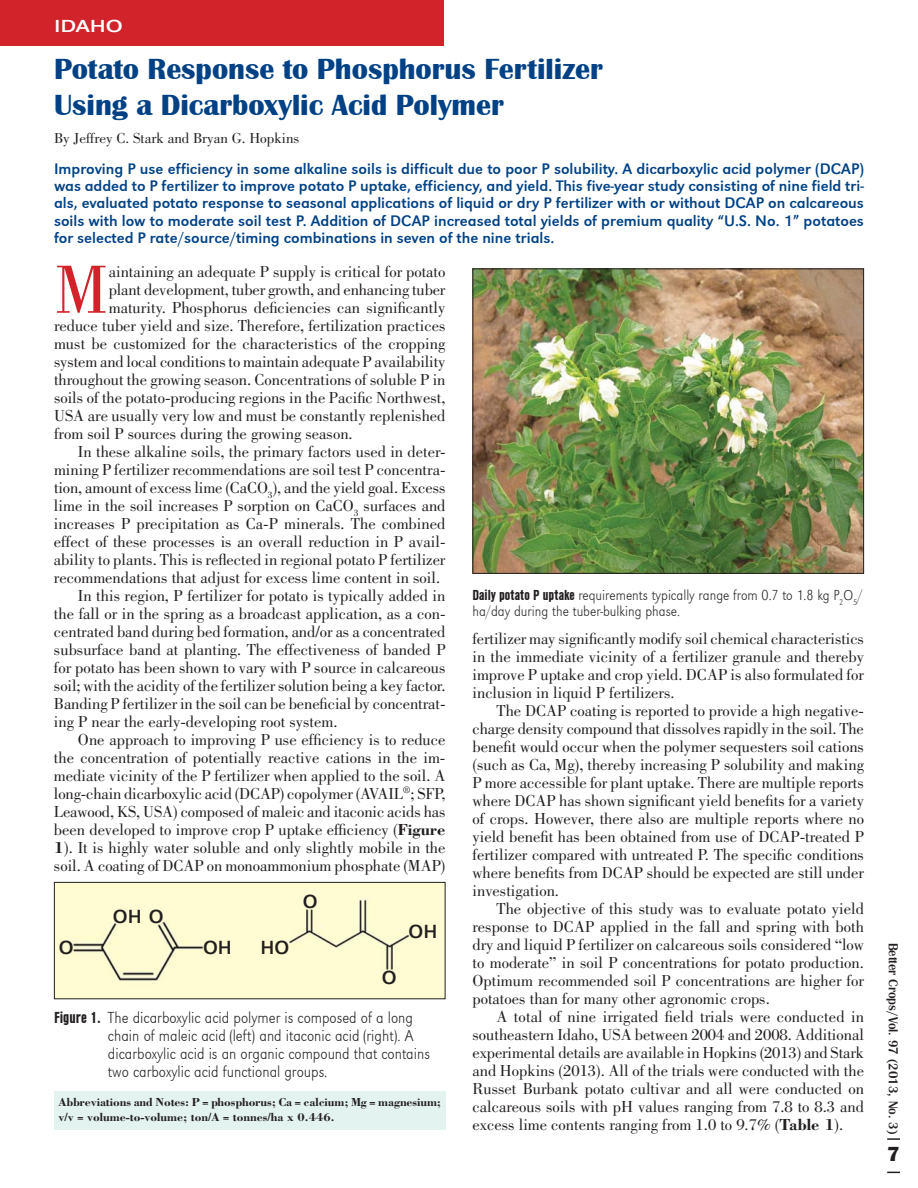
<style>
.page{position:relative;width:918px;height:1188px;background:#fff}
.page>*{position:absolute;margin:0;border:0;box-sizing:border-box;transform-origin:0 0}
.t1{font:70.35px "Bodoni";color:#d2232a}
.t2{font:700 30px/36px "Britannic T";color:#004185}
.t3{font:700 21px "Britannic T";color:#231f20}
.t4{font:19.8px "URW Grotesk T";color:#231f20}
.t5{font:18px "URW Grotesk T Reg Wid";color:#fff;scale:1.2 1}
.t6{font:16.5px/18px "Bodoni";color:#231f20;text-align:justify}
.t7{font:16.5px/18px "URW Grotesk T Ext Lig Ext Nar";color:#231f20}
.t8{font:15.75px/17.2px "URW Grotesk T";color:#004185;text-align:justify}
.t9{font:15px/16.5px "URW Grotesk T Ext Lig Ext Nar";color:#231f20}
.t10{font:15px "Bodoni";color:#231f20}
.t11{font:500 13.5px "Britannic T";color:#231f20}
.t12{font:700 12px/14.4px "Bodoni";letter-spacing:-.005em;color:#231f20}
.s1{font-weight:700}
.s2{font-family:"URW Grotesk T Bol Con"}
</style>
<div class="page">
<svg style="left:887px;top:1138px;width:13px;height:2px"></svg>
<svg style="left:887px;top:1172px;width:13px;height:1px"></svg>
<div style="left:0;top:0;width:444px;height:46px;background:#d2232a"></div>
<div style="left:54px;top:1091px;width:392px;height:39px;background:#e2f3f0"></div>
<div style="left:54px;top:882px;width:391px;height:117px;background:#fffbd2"></div>
<img style="left:72px;top:921px;width:132px;height:60px">
<img style="left:288px;top:899px;width:122px;height:72px">
<div style="left:54px;top:882px;width:392px;height:117px;border:1px solid #231f20"></div>
<img style="left:474px;top:270px;width:388px;height:302px">
<div style="left:472px;top:268px;width:392px;height:306px;border:1px solid #231f20"></div>
<p class="t5" style="left:54px;top:14px;width:59px">IDAHO</p>
<h2 class="t2" style="left:54px;top:49px;width:550px">Potato Response to Phosphorus Fertilizer<br>Using a Dicarboxylic Acid Polymer</h2>
<p class="t10" style="left:54px;top:133px;width:247px">By Jeffrey C. Stark and Bryan G. Hopkins</p>
<p class="t8" style="left:54px;top:160px;width:812px">Improving P use efficiency in some alkaline soils is difficult due to poor P solubility. A dicarboxylic acid polymer (DCAP) was added to P fertilizer to improve potato P uptake, efficiency, and yield. This five-year study consisting of nine field tri&shy;als, evaluated potato response to seasonal applications of liquid or dry P fertilizer with or without DCAP on calcareous soils with low to moderate soil test P. Addition of DCAP increased total yields of premium quality “U.S. No. 1” potatoes for selected P rate/source/timing combinations in seven of the nine trials.</p>
<h1 class="t1" style="left:54px;top:264px;width:56px">M</h1>
<p class="t6" style="left:109px;top:264px;width:338px">aintaining an adequate P supply is critical for potato</p>
<p class="t6" style="left:109px;top:282px;width:338px">plant development, tuber growth, and enhancing tuber</p>
<p class="t6" style="left:109px;top:300px;width:338px">maturity. Phosphorus deficiencies can significantly</p>
<p class="t6" style="left:54px;top:318px;width:393px">reduce tuber yield and size. Therefore, fertilization practices</p>
<p class="t6" style="left:54px;top:336px;width:393px">must be customized for the characteristics of the cropping</p>
<p class="t6" style="left:54px;top:354px;width:393px">system and local conditions to maintain adequate P availability</p>
<p class="t6" style="left:54px;top:372px;width:393px">throughout the growing season. Concentrations of soluble P in</p>
<p class="t6" style="left:54px;top:390px;width:393px">soils of the potato-producing regions in the Pacific Northwest,</p>
<p class="t6" style="left:54px;top:408px;width:393px">USA are usually very low and must be constantly replenished</p>
<p class="t6" style="left:54px;top:426px;width:300px">from soil P sources during the growing season.</p>
<p class="t6" style="left:78px;top:444px;width:369px">In these alkaline soils, the primary factors used in deter-</p>
<p class="t6" style="left:54px;top:462px;width:393px">mining P fertilizer recommendations are soil test P concentra-</p>
<p class="t6" style="left:54px;top:480px;width:393px">tion, amount of excess lime (CaCO<sub>3</sub>), and the yield goal. Excess</p>
<p class="t6" style="left:54px;top:498px;width:393px">lime in the soil increases P sorption on CaCO<sub>3</sub> surfaces and</p>
<p class="t6" style="left:54px;top:516px;width:393px">increases P precipitation as Ca-P minerals. The combined</p>
<p class="t6" style="left:54px;top:534px;width:393px">effect of these processes is an overall reduction in P avail-</p>
<p class="t6" style="left:54px;top:552px;width:393px">ability to plants. This is reflected in regional potato P fertilizer</p>
<p class="t6" style="left:54px;top:570px;width:388px">recommendations that adjust for excess lime content in soil.</p>
<p class="t6" style="left:78px;top:588px;width:369px">In this region, P fertilizer for potato is typically added in</p>
<p class="t6" style="left:54px;top:606px;width:393px">the fall or in the spring as a broadcast application, as a con-</p>
<p class="t6" style="left:54px;top:624px;width:393px">centrated band during bed formation, and/or as a concentrated</p>
<p class="t6" style="left:54px;top:642px;width:393px">subsurface band at planting. The effectiveness of banded P</p>
<p class="t6" style="left:54px;top:660px;width:393px">for potato has been shown to vary with P source in calcareous</p>
<p class="t6" style="left:54px;top:678px;width:393px">soil; with the acidity of the fertilizer solution being a key factor.</p>
<p class="t6" style="left:54px;top:696px;width:393px">Banding P fertilizer in the soil can be beneficial by concentrat-</p>
<p class="t6" style="left:54px;top:714px;width:285px">ing P near the early-developing root system.</p>
<p class="t6" style="left:78px;top:732px;width:369px">One approach to improving P use efficiency is to reduce</p>
<p class="t6" style="left:54px;top:750px;width:393px">the concentration of potentially reactive cations in the im-</p>
<p class="t6" style="left:54px;top:768px;width:393px">mediate vicinity of the P fertilizer when applied to the soil. A</p>
<p class="t6" style="left:54px;top:786px;width:393px">long-chain dicarboxylic acid (DCAP) copolymer (AVAIL<sup>®</sup>; SFP,</p>
<p class="t6" style="left:54px;top:804px;width:393px">Leawood, KS, USA) composed of maleic and itaconic acids has</p>
<p class="t6" style="left:54px;top:822px;width:393px">been developed to improve crop P uptake efficiency (<span class="s1">Figure</span></p>
<p class="t6" style="left:54px;top:840px;width:393px"><span class="s1">1</span>). It is highly water soluble and only slightly mobile in the</p>
<p class="t6" style="left:54px;top:858px;width:393px">soil. A coating of DCAP on monoammonium phosphate (MAP)</p>
<p class="t4" style="left:59px;top:940px;width:16px">O</p>
<p class="t4" style="left:113px;top:909px;width:52px">OH O</p>
<p class="t4" style="left:203px;top:940px;width:30px">OH</p>
<p class="t4" style="left:261px;top:940px;width:30px">HO</p>
<p class="t4" style="left:303px;top:894px;width:16px">O</p>
<p class="t4" style="left:382px;top:970px;width:16px">O</p>
<p class="t4" style="left:409px;top:924px;width:30px">OH</p>
<p class="t7" style="left:108px;top:1007px;width:323px;text-indent:-54px"><span class="s2">Figure 1.</span> The dicarboxylic acid polymer is composed of a long chain of maleic acid (left) and itaconic acid (right). A dicarboxylic acid is an organic compound that contains two carboxylic acid functional groups.</p>
<p class="t12" style="left:58px;top:1096px;width:384px">Abbreviations and Notes: P = phosphorus; Ca = calcium; Mg = magnesium; v/v = volume-to-volume; ton/A = tonnes/ha x 0.446.</p>
<p class="t9" style="left:472px;top:586px;width:392px"><span class="s2">Daily potato P uptake</span> requirements typically range from 0.7 to 1.8 kg P<sub>2</sub>O<sub>5</sub>/ ha/day during the tuber-bulking phase.</p>
<p class="t6" style="left:472px;top:631px;width:393px">fertilizer may significantly modify soil chemical characteristics in the immediate vicinity of a fertilizer granule and thereby improve P uptake and crop yield. DCAP is also formulated for inclusion in liquid P fertilizers.</p>
<p class="t6" style="left:472px;top:703px;width:393px;text-indent:24px">The DCAP coating is reported to provide a high negative&shy;charge density compound that dissolves rapidly in the soil. The benefit would occur when the polymer sequesters soil cations (such as Ca, Mg), thereby increasing P solubility and making P more accessible for plant uptake. There are multiple reports where DCAP has shown significant yield benefits for a variety of crops. However, there also are multiple reports where no yield benefit has been obtained from use of DCAP-treated P fertilizer compared with untreated P. The specific conditions where benefits from DCAP should be expected are still under investigation.</p>
<p class="t6" style="left:472px;top:901px;width:393px;text-indent:24px">The objective of this study was to evaluate potato yield response to DCAP applied in the fall and spring with both dry and liquid P fertilizer on calcareous soils considered “low to moderate” in soil P concentrations for potato production.<br>Optimum recommended soil P concentrations are higher for potatoes than for many other agronomic crops.</p>
<p class="t6" style="left:472px;top:1009px;width:393px;text-indent:24px">A total of nine irrigated field trials were conducted in southeastern Idaho, USA between 2004 and 2008. Additional experimental details are available in Hopkins (2013) and Stark and Hopkins (2013). All of the trials were conducted with the Russet Burbank potato cultivar and all were conducted on calcareous soils with pH values ranging from 7.8 to 8.3 and excess lime contents ranging from 1.0 to 9.7% (<span class="s1">Table 1</span>).</p>
<p class="t11" style="left:902px;top:943px;width:193px;rotate:90deg">Better Crops/Vol. 97 (2013, No. 3)</p>
<p class="t3" style="left:887px;top:1140px;width:14px">7</p>
</div>
